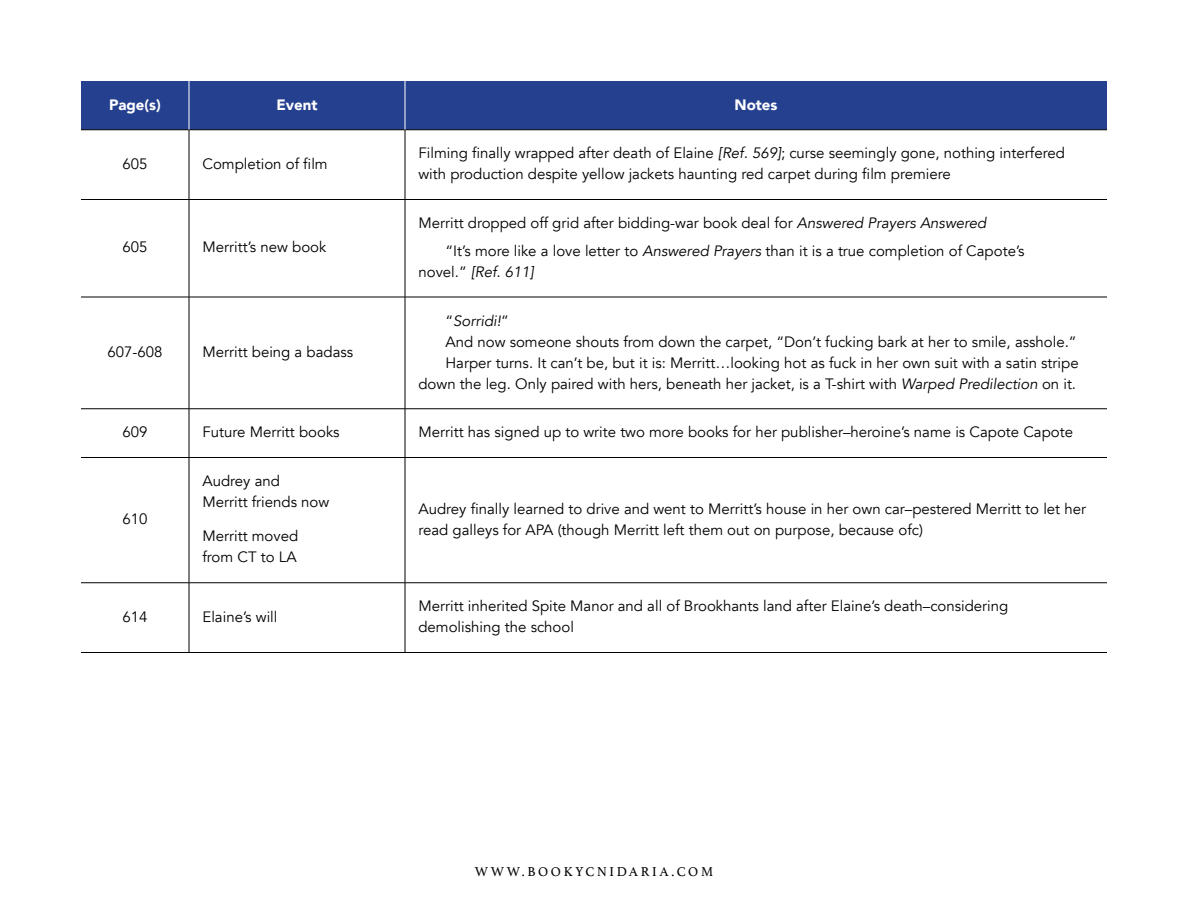
<style>
.page{position:relative;width:1188px;height:918px;background:#fff}
.page>*{position:absolute;margin:0;border:0;box-sizing:border-box;transform-origin:0 0}
.t1{font:15px/21px "Avenir";color:#000}
.t2{font:italic 15px "Avenir";color:#000}
.t3{font:900 15px "Avenir";color:#fff}
.t4{font:13.5px "Athelas";letter-spacing:.2em;color:#000}
.s1{font-style:italic}
.s2{font-style:normal}
</style>
<div class="page">
<div style="left:81px;top:81px;width:1026px;height:48px;background:#25408f"></div>
<hr style="left:81px;top:199px;width:108px;height:1px;background:#000">
<hr style="left:189px;top:199px;width:216px;height:1px;background:#000">
<hr style="left:405px;top:199px;width:702px;height:1px;background:#000">
<hr style="left:81px;top:297px;width:108px;height:1px;background:#000">
<hr style="left:189px;top:297px;width:216px;height:1px;background:#000">
<hr style="left:405px;top:297px;width:702px;height:1px;background:#000">
<hr style="left:81px;top:408px;width:108px;height:1px;background:#000">
<hr style="left:189px;top:408px;width:216px;height:1px;background:#000">
<hr style="left:405px;top:408px;width:702px;height:1px;background:#000">
<hr style="left:81px;top:457px;width:108px;height:1px;background:#000">
<hr style="left:189px;top:457px;width:216px;height:1px;background:#000">
<hr style="left:405px;top:457px;width:702px;height:1px;background:#000">
<hr style="left:81px;top:582px;width:108px;height:1px;background:#000">
<hr style="left:189px;top:582px;width:216px;height:1px;background:#000">
<hr style="left:405px;top:582px;width:702px;height:1px;background:#000">
<hr style="left:81px;top:652px;width:108px;height:1px;background:#000">
<hr style="left:189px;top:652px;width:216px;height:1px;background:#000">
<hr style="left:405px;top:652px;width:702px;height:1px;background:#000">
<hr style="left:81px;top:129px;width:108px;height:1px;background:#000">
<hr style="left:189px;top:129px;width:216px;height:1px;background:#000">
<hr style="left:189px;top:130px;width:1px;height:69px;background:#000">
<hr style="left:405px;top:129px;width:702px;height:1px;background:#000">
<hr style="left:405px;top:130px;width:1px;height:69px;background:#000">
<hr style="left:189px;top:200px;width:1px;height:97px;background:#000">
<hr style="left:405px;top:200px;width:1px;height:97px;background:#000">
<hr style="left:189px;top:297px;width:1px;height:112px;background:#000">
<hr style="left:405px;top:297px;width:1px;height:112px;background:#000">
<hr style="left:189px;top:409px;width:1px;height:48px;background:#000">
<hr style="left:405px;top:409px;width:1px;height:48px;background:#000">
<hr style="left:189px;top:458px;width:1px;height:125px;background:#000">
<hr style="left:405px;top:458px;width:1px;height:125px;background:#000">
<hr style="left:189px;top:583px;width:1px;height:69px;background:#000">
<hr style="left:405px;top:583px;width:1px;height:69px;background:#000">
<hr style="left:189px;top:81px;width:1px;height:49px;background:#fff">
<hr style="left:405px;top:81px;width:1px;height:49px;background:#fff">
<p class="t3" style="left:109px;top:91px;width:53px">Page(s)</p>
<p class="t3" style="left:276px;top:91px;width:43px">Event</p>
<p class="t3" style="left:734px;top:91px;width:45px">Notes</p>
<p class="t1" style="left:122px;top:153px;width:27px">605</p>
<p class="t1" style="left:202px;top:153px;width:127px">Completion of film</p>
<p class="t1" style="left:418px;top:143px;width:648px">Filming finally wrapped after death of Elaine <span class="s1">[Ref. 569]</span>; curse seemingly gone, nothing interfered with production despite yellow jackets haunting red carpet during film premiere</p>
<p class="t1" style="left:122px;top:237px;width:27px">605</p>
<p class="t1" style="left:202px;top:237px;width:125px">Merritt’s new book</p>
<p class="t1" style="left:107px;top:342px;width:57px">607-608</p>
<p class="t1" style="left:202px;top:342px;width:152px">Merritt being a badass</p>
<p class="t1" style="left:445px;top:209px;width:581px;line-height:27.8px;text-indent:-27px">Merritt dropped off grid after bidding-war book deal for <span class="s1">Answered Prayers Answered<br></span>“It’s more like a love letter to <span class="s1">Answered Prayers</span> than it is a true completion of Capote’s</p>
<p class="t2" style="left:418px;top:263px;width:117px"><span class="s2">novel.”</span> [Ref. 611]</p>
<p class="t2" style="left:445px;top:311px;width:65px"><span class="s2">“</span>Sorridi!<span class="s2">”</span></p>
<p class="t1" style="left:445px;top:331px;width:633px">And now someone shouts from down the carpet, “Don’t fucking bark at her to smile, asshole.”</p>
<p class="t1" style="left:445px;top:352px;width:635px">Harper turns. It can’t be, but it is: Merritt…looking hot as fuck in her own suit with a satin stripe</p>
<p class="t1" style="left:418px;top:373px;width:659px">down the leg. Only paired with hers, beneath her jacket, is a T-shirt with <span class="s1">Warped Predilection</span> on it.</p>
<p class="t1" style="left:122px;top:422px;width:27px">609</p>
<p class="t1" style="left:202px;top:422px;width:139px">Future Merritt books</p>
<p class="t1" style="left:418px;top:422px;width:656px">Merritt has signed up to write two more books for her publisher–heroine’s name is Capote Capote</p>
<p class="t1" style="left:122px;top:509px;width:27px">610</p>
<p class="t1" style="left:202px;top:471px;width:128px">Audrey and<br>Merritt friends now</p>
<p class="t1" style="left:202px;top:526px;width:97px">Merritt moved from CT to LA</p>
<p class="t1" style="left:418px;top:498px;width:669px">Audrey finally learned to drive and went to Merritt’s house in her own car–pestered Merritt to let her read galleys for APA (though Merritt left them out on purpose, because ofc)</p>
<p class="t1" style="left:122px;top:606px;width:27px">614</p>
<p class="t1" style="left:202px;top:606px;width:76px">Elaine’s will</p>
<p class="t1" style="left:418px;top:596px;width:591px">Merritt inherited Spite Manor and all of Brookhants land after Elaine’s death–considering demolishing the school</p>
<p class="t4" style="left:475px;top:861px;width:240px">WWW.BOOKYCNIDARIA.COM</p>
</div>
